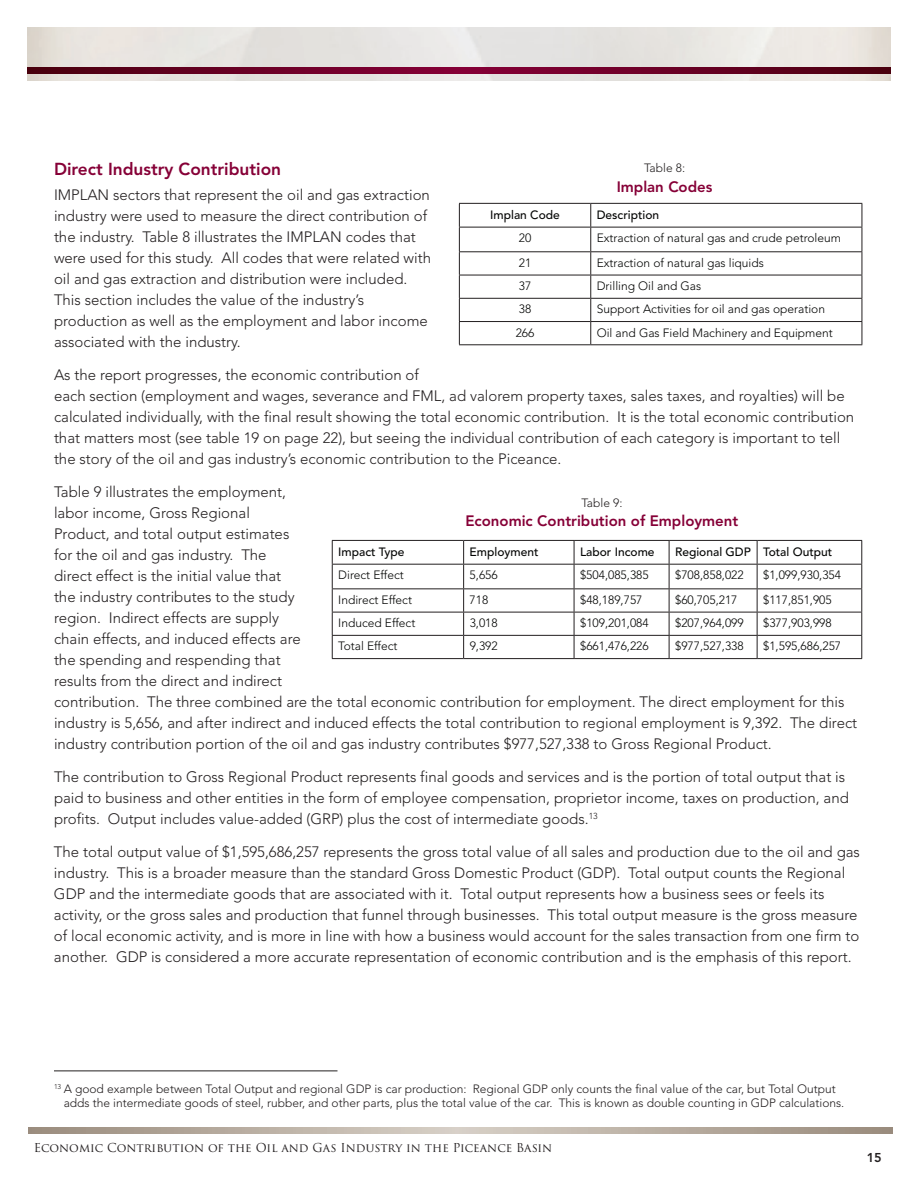
<style>
.page{position:relative;width:918px;height:1188px;background:#fff}
.page>*{position:absolute;margin:0;border:0;box-sizing:border-box;transform-origin:0 0}
.t1{font:800 17.25px "Avenir";color:#860037}
.t2{font:300 15px/21px "Avenir";color:#231f20}
.t3{font:800 15px "Avenir";color:#860037}
.t4{font:800 12.75px "Avenir";color:#231f20}
.t5{font:300 12px "Avenir";color:#040504}
.t6{font:300 12px/14.2px "Avenir";color:#231f20}
.t7{font:500 12px "Avenir";color:#040504}
.t8{font:12px "Trajan Pro 3";color:#231f20}
</style>
<div class="page">
<img style="left:27px;top:27px;width:864px;height:54px">
<svg style="left:27px;top:68px;width:864px;height:6px;background:#680023"></svg>
<svg style="left:28px;top:1128px;width:864px;height:6px;background:#b8ada1"></svg>
<hr style="left:332px;top:540px;width:132px;height:1px;background:#231f20">
<hr style="left:464px;top:540px;width:110px;height:1px;background:#231f20">
<hr style="left:574px;top:540px;width:95px;height:1px;background:#231f20">
<hr style="left:669px;top:540px;width:88px;height:1px;background:#231f20">
<hr style="left:757px;top:540px;width:105px;height:1px;background:#231f20">
<hr style="left:332px;top:564px;width:132px;height:1px;background:#231f20">
<hr style="left:464px;top:564px;width:110px;height:1px;background:#231f20">
<hr style="left:574px;top:564px;width:95px;height:1px;background:#231f20">
<hr style="left:669px;top:564px;width:88px;height:1px;background:#231f20">
<hr style="left:757px;top:564px;width:105px;height:1px;background:#231f20">
<hr style="left:332px;top:588px;width:132px;height:1px;background:#231f20">
<hr style="left:464px;top:588px;width:110px;height:1px;background:#231f20">
<hr style="left:574px;top:588px;width:95px;height:1px;background:#231f20">
<hr style="left:669px;top:588px;width:88px;height:1px;background:#231f20">
<hr style="left:757px;top:588px;width:105px;height:1px;background:#231f20">
<hr style="left:332px;top:612px;width:132px;height:1px;background:#231f20">
<hr style="left:464px;top:612px;width:110px;height:1px;background:#231f20">
<hr style="left:574px;top:612px;width:95px;height:1px;background:#231f20">
<hr style="left:669px;top:612px;width:88px;height:1px;background:#231f20">
<hr style="left:757px;top:612px;width:105px;height:1px;background:#231f20">
<hr style="left:332px;top:635px;width:132px;height:1px;background:#231f20">
<svg style="left:332px;top:541px;width:1px;height:117px"></svg>
<hr style="left:464px;top:635px;width:110px;height:1px;background:#231f20">
<svg style="left:463px;top:541px;width:1px;height:117px"></svg>
<hr style="left:574px;top:635px;width:95px;height:1px;background:#231f20">
<svg style="left:574px;top:541px;width:1px;height:117px"></svg>
<hr style="left:669px;top:635px;width:88px;height:1px;background:#231f20">
<svg style="left:669px;top:541px;width:1px;height:117px"></svg>
<hr style="left:757px;top:635px;width:105px;height:1px;background:#231f20">
<svg style="left:757px;top:541px;width:1px;height:117px"></svg>
<svg style="left:861px;top:541px;width:1px;height:117px"></svg>
<hr style="left:332px;top:658px;width:132px;height:1px;background:#231f20">
<hr style="left:464px;top:658px;width:110px;height:1px;background:#231f20">
<hr style="left:574px;top:658px;width:95px;height:1px;background:#231f20">
<hr style="left:669px;top:658px;width:88px;height:1px;background:#231f20">
<hr style="left:757px;top:658px;width:105px;height:1px;background:#231f20">
<hr style="left:54px;top:1071px;width:284px;height:1px;background:#231f20">
<hr style="left:459px;top:203px;width:132px;height:1px;background:#231f20">
<hr style="left:591px;top:203px;width:271px;height:1px;background:#231f20">
<hr style="left:459px;top:227px;width:132px;height:1px;background:#231f20">
<hr style="left:591px;top:227px;width:271px;height:1px;background:#231f20">
<hr style="left:459px;top:251px;width:132px;height:1px;background:#231f20">
<hr style="left:591px;top:251px;width:271px;height:1px;background:#231f20">
<hr style="left:459px;top:275px;width:132px;height:1px;background:#231f20">
<hr style="left:591px;top:275px;width:271px;height:1px;background:#231f20">
<hr style="left:459px;top:298px;width:132px;height:1px;background:#231f20">
<hr style="left:591px;top:298px;width:271px;height:1px;background:#231f20">
<hr style="left:459px;top:321px;width:132px;height:1px;background:#231f20">
<svg style="left:459px;top:204px;width:1px;height:140px"></svg>
<hr style="left:591px;top:321px;width:271px;height:1px;background:#231f20">
<svg style="left:590px;top:204px;width:1px;height:140px"></svg>
<svg style="left:862px;top:204px;width:1px;height:140px"></svg>
<hr style="left:459px;top:344px;width:132px;height:1px;background:#231f20">
<hr style="left:591px;top:344px;width:271px;height:1px;background:#231f20">
<p class="t1" style="left:54px;top:159px;width:229px">Direct Industry Contribution</p>
<p class="t2" style="left:54px;top:185px;width:379px">IMPLAN sectors that represent the oil and gas extraction industry were used to measure the direct contribution of the industry. Table 8 illustrates the IMPLAN codes that were used for this study. All codes that were related with oil and gas extraction and distribution were included.<br>This section includes the value of the industry’s production as well as the employment and labor income associated with the industry.</p>
<p class="t2" style="left:54px;top:365px;width:802px">As the report progresses, the economic contribution of<br>each section (employment and wages, severance and FML, ad valorem property taxes, sales taxes, and royalties) will be calculated individually, with the final result showing the total economic contribution. It is the total economic contribution that matters most (see table 19 on page 22), but seeing the individual contribution of each category is important to tell the story of the oil and gas industry’s economic contribution to the Piceance.</p>
<p class="t2" style="left:54px;top:482px;width:805px">Table 9 illustrates the employment,<br>labor income, Gross Regional<br>Product, and total output estimates<br>for the oil and gas industry. The<br>direct effect is the initial value that<br>the industry contributes to the study<br>region. Indirect effects are supply<br>chain effects, and induced effects are<br>the spending and respending that<br>results from the direct and indirect<br>contribution. The three combined are the total economic contribution for employment. The direct employment for this industry is 5,656, and after indirect and induced effects the total contribution to regional employment is 9,392. The direct industry contribution portion of the oil and gas industry contributes $977,527,338 to Gross Regional Product.</p>
<p class="t2" style="left:54px;top:767px;width:796px">The contribution to Gross Regional Product represents final goods and services and is the portion of total output that is paid to business and other entities in the form of employee compensation, proprietor income, taxes on production, and profits. Output includes value-added (GRP) plus the cost of intermediate goods.<sup>13</sup></p>
<p class="t2" style="left:54px;top:842px;width:808px">The total output value of $1,595,686,257 represents the gross total value of all sales and production due to the oil and gas industry. This is a broader measure than the standard Gross Domestic Product (GDP). Total output counts the Regional GDP and the intermediate goods that are associated with it. Total output represents how a business sees or feels its activity, or the gross sales and production that funnel through businesses. This total output measure is the gross measure of local economic activity, and is more in line with how a business would account for the sales transaction from one firm to another. GDP is considered a more accurate representation of economic contribution and is the emphasis of this report.</p>
<p class="t6" style="left:644px;top:161px;width:43px">Table 8:</p>
<p class="t3" style="left:617px;top:178px;width:97px">Implan Codes</p>
<p class="t7" style="left:490px;top:207px;width:71px">Implan Code</p>
<p class="t7" style="left:597px;top:207px;width:64px">Description</p>
<p class="t5" style="left:519px;top:231px;width:14px">20</p>
<p class="t5" style="left:597px;top:231px;width:246px">Extraction of natural gas and crude petroleum</p>
<p class="t5" style="left:519px;top:256px;width:14px">21</p>
<p class="t5" style="left:597px;top:256px;width:169px">Extraction of natural gas liquids</p>
<p class="t5" style="left:519px;top:279px;width:14px">37</p>
<p class="t5" style="left:597px;top:279px;width:106px">Drilling Oil and Gas</p>
<p class="t5" style="left:519px;top:302px;width:14px">38</p>
<p class="t5" style="left:597px;top:302px;width:230px">Support Activities for oil and gas operation</p>
<p class="t5" style="left:516px;top:325px;width:20px">266</p>
<p class="t5" style="left:597px;top:325px;width:238px">Oil and Gas Field Machinery and Equipment</p>
<p class="t6" style="left:581px;top:496px;width:43px">Table 9:</p>
<p class="t3" style="left:465px;top:512px;width:274px">Economic Contribution of Employment</p>
<p class="t7" style="left:338px;top:545px;width:68px">Impact Type</p>
<p class="t7" style="left:470px;top:545px;width:70px">Employment</p>
<p class="t7" style="left:580px;top:545px;width:76px">Labor Income</p>
<p class="t7" style="left:675px;top:545px;width:159px">Regional GDP Total Output</p>
<p class="t5" style="left:338px;top:568px;width:67px">Direct Effect</p>
<p class="t5" style="left:470px;top:568px;width:30px">5,656</p>
<p class="t5" style="left:580px;top:568px;width:70px">$504,085,385</p>
<p class="t5" style="left:675px;top:568px;width:70px">$708,858,022</p>
<p class="t5" style="left:763px;top:568px;width:79px">$1,099,930,354</p>
<p class="t5" style="left:338px;top:593px;width:75px">Indirect Effect</p>
<p class="t5" style="left:470px;top:593px;width:20px">718</p>
<p class="t5" style="left:580px;top:593px;width:64px">$48,189,757</p>
<p class="t5" style="left:675px;top:593px;width:64px">$60,705,217</p>
<p class="t5" style="left:763px;top:593px;width:70px">$117,851,905</p>
<p class="t5" style="left:338px;top:616px;width:79px">Induced Effect</p>
<p class="t5" style="left:470px;top:616px;width:30px">3,018</p>
<p class="t5" style="left:580px;top:616px;width:70px">$109,201,084</p>
<p class="t5" style="left:675px;top:616px;width:70px">$207,964,099</p>
<p class="t5" style="left:763px;top:616px;width:70px">$377,903,998</p>
<p class="t5" style="left:338px;top:639px;width:61px">Total Effect</p>
<p class="t5" style="left:470px;top:639px;width:30px">9,392</p>
<p class="t5" style="left:580px;top:639px;width:70px">$661,476,226</p>
<p class="t5" style="left:675px;top:639px;width:70px">$977,527,338</p>
<p class="t5" style="left:763px;top:639px;width:79px">$1,595,686,257</p>
<p class="t6" style="left:64px;top:1082px;width:782px;text-indent:-10px"><sup>13</sup> A good example between Total Output and regional GDP is car production: Regional GDP only counts the final value of the car, but Total Output adds the intermediate goods of steel, rubber, and other parts, plus the total value of the car. This is known as double counting in GDP calculations.</p>
<p class="t8" style="left:34px;top:1139px;width:520px">Economic Contribution of the Oil and Gas Industry in the Piceance Basin</p>
<p class="t4" style="left:867px;top:1150px;width:17px">15</p>
</div>
